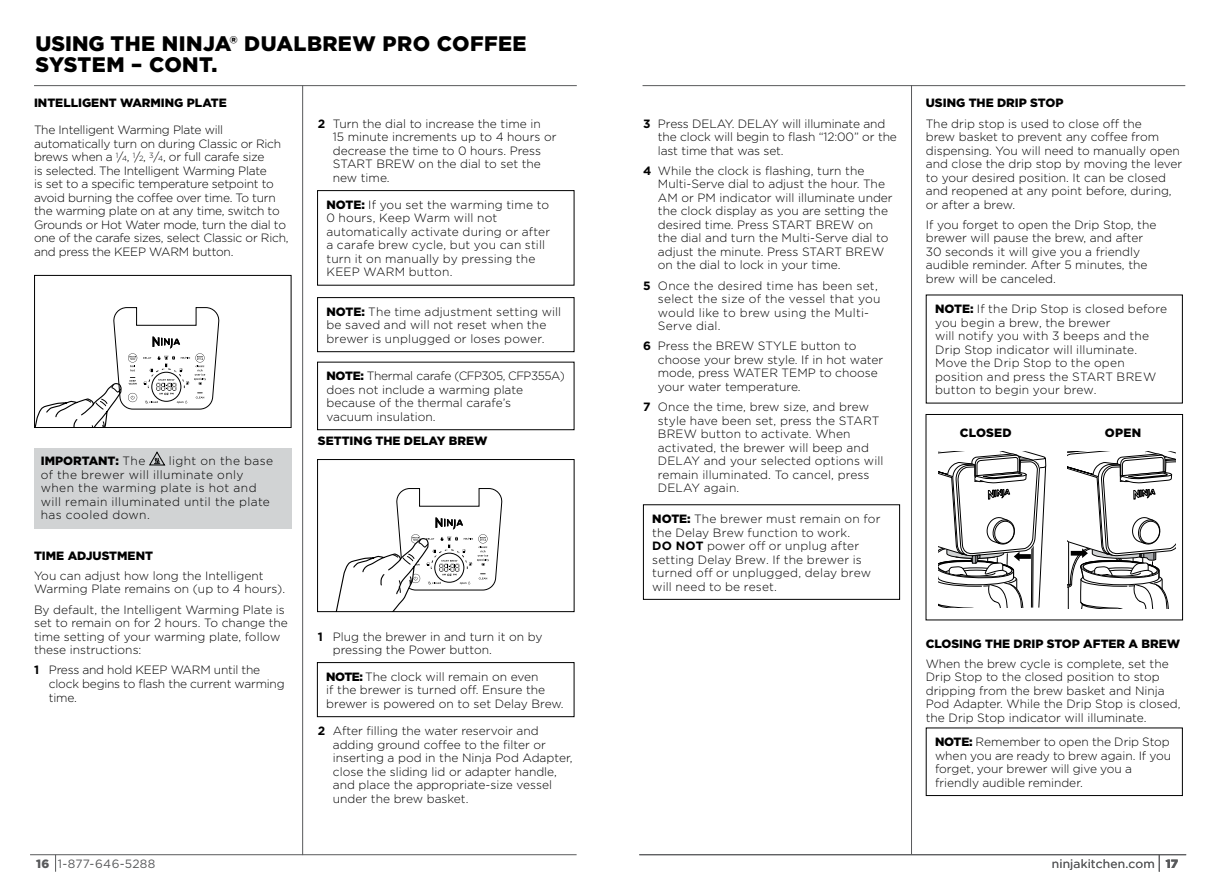
<style>
.page{position:relative;width:1217px;height:893px;background:#fff}
.page>*{position:absolute;margin:0;border:0;box-sizing:border-box;transform-origin:0 0}
.t1{font:900 21px/21px "Gotham";letter-spacing:.02em;color:#000}
.t2{font:300 12px/13.5px "Gotham";color:#000}
.t3{font:300 12px/13.5px "Gotham";letter-spacing:-.02em;color:#000}
.t4{font:900 12px "Gotham";color:#000}
.t5{font:300 12px/13.5px "Gotham";letter-spacing:.03em;color:#000}
.t6{font:300 12px/13.5px "Gotham";letter-spacing:.02em;color:#000}
.t7{font:12px "Gotham";letter-spacing:.015em;color:#58595b}
.t8{font:900 12px "Gotham";color:#58595b}
.s1{font-size:7.5px}
.s2{font-weight:300}
.s3{font-weight:700}
.s4{font-weight:900}
</style>
<div class="page">
<hr style="left:30px;top:854px;width:546px;height:1px;background:#58595b">
<svg style="left:55px;top:855px;width:1px;height:17px"></svg>
<div style="left:34px;top:448px;width:257px;height:81px;background:#d1d3d4"></div>
<hr style="left:639px;top:854px;width:546px;height:1px;background:#58595b">
<svg style="left:1158px;top:855px;width:1px;height:17px"></svg>
<svg style="left:149px;top:452px;width:16px;height:13px"></svg>
<div style="left:317px;top:190px;width:257px;height:96px;border:1px solid #000"></div>
<div style="left:317px;top:362px;width:257px;height:68px;border:1px solid #000"></div>
<div style="left:317px;top:297px;width:257px;height:55px;border:1px solid #000"></div>
<div style="left:643px;top:504px;width:256px;height:96px;border:1px solid #000"></div>
<div style="left:317px;top:662px;width:257px;height:55px;border:1px solid #000"></div>
<div style="left:925px;top:728px;width:257px;height:68px;border:1px solid #000"></div>
<div style="left:34px;top:275px;width:257px;height:153px;border:1px solid #000"></div>
<svg style="left:35px;top:307px;width:184px;height:120px"></svg>
<svg style="left:336px;top:488px;width:166px;height:122px"></svg>
<div style="left:317px;top:459px;width:257px;height:153px;border:1px solid #000"></div>
<svg style="left:938px;top:451px;width:108px;height:157px"></svg>
<svg style="left:1067px;top:451px;width:108px;height:157px"></svg>
<hr style="left:302px;top:85px;width:1px;height:770px;background:#58595b">
<hr style="left:910px;top:85px;width:1px;height:770px;background:#58595b">
<hr style="left:642px;top:85px;width:542px;height:1px;background:#58595b">
<hr style="left:34px;top:85px;width:542px;height:1px;background:#58595b">
<h1 class="t1" style="left:35px;top:32px;width:492px">USING THE NINJA® DUALBREW PRO COFFEE<br>SYSTEM – CONT.</h1>
<p class="t4" style="left:34px;top:95px;width:194px">INTELLIGENT WARMING PLATE</p>
<p class="t3" style="left:34px;top:123px;width:256px">The Intelligent Warming Plate will automatically turn on during Classic or Rich brews when a <sup>1</sup>/<span class="s1">4</span>, <sup>1</sup>/<span class="s1">2</span>, <sup>3</sup>/<span class="s1">4</span>, or full carafe size<br>is selected. The Intelligent Warming Plate<br>is set to a specific temperature setpoint to avoid burning the coffee over time. To turn the warming plate on at any time, switch to Grounds or Hot Water mode, turn the dial to one of the carafe sizes, select Classic or Rich, and press the KEEP WARM button.</p>
<p class="t4" style="left:41px;top:453px;width:106px">IMPORTANT: <span class="s2">The</span></p>
<p class="t5" style="left:41px;top:454px;width:234px;text-indent:128px">light on the base of the brewer will illuminate only when the warming plate is hot and will remain illuminated until the plate has cooled down.</p>
<p class="t4" style="left:34px;top:547px;width:120px">TIME ADJUSTMENT</p>
<p class="t2" style="left:34px;top:569px;width:253px">You can adjust how long the Intelligent<br>Warming Plate remains on (up to 4 hours).</p>
<p class="t2" style="left:34px;top:602px;width:255px">By default, the Intelligent Warming Plate is set to remain on for 2 hours. To change the time setting of your warming plate, follow these instructions:</p>
<p class="t3" style="left:49px;top:663px;width:237px;text-indent:-15px"><span class="s3">1</span> Press and hold KEEP WARM until the clock begins to flash the current warming time.</p>
<p class="t2" style="left:333px;top:116px;width:225px;text-indent:-15px"><span class="s3">2</span> Turn the dial to increase the time in<br>15 minute increments up to 4 hours or decrease the time to 0 hours. Press<br>START BREW on the dial to set the new time.</p>
<p class="t2" style="left:326px;top:198px;width:225px"><span class="s4">NOTE:</span> If you set the warming time to<br>0 hours, Keep Warm will not automatically activate during or after a carafe brew cycle, but you can still turn it on manually by pressing the<br>KEEP WARM button.</p>
<p class="t2" style="left:326px;top:305px;width:236px"><span class="s4">NOTE:</span> The time adjustment setting will be saved and will not reset when the brewer is unplugged or loses power.</p>
<p class="t2" style="left:326px;top:369px;width:240px"><span class="s4">NOTE:</span> Thermal carafe (CFP305, CFP355A) does not include a warming plate because of the thermal carafe’s<br>vacuum insulation.</p>
<p class="t4" style="left:318px;top:432px;width:171px">SETTING THE DELAY BREW</p>
<p class="t2" style="left:333px;top:629px;width:211px;text-indent:-15px"><span class="s3">1</span> Plug the brewer in and turn it on by pressing the Power button.</p>
<p class="t2" style="left:326px;top:670px;width:239px"><span class="s4">NOTE:</span> The clock will remain on even<br>if the brewer is turned off. Ensure the brewer is powered on to set Delay Brew.</p>
<p class="t2" style="left:333px;top:724px;width:241px;text-indent:-15px"><span class="s3">2</span> After filling the water reservoir and adding ground coffee to the filter or inserting a pod in the Ninja Pod Adapter, close the sliding lid or adapter handle, and place the appropriate-size vessel under the brew basket.</p>
<p class="t2" style="left:657px;top:116px;width:240px;text-indent:-15px"><span class="s3">3</span> Press DELAY. DELAY will illuminate and the clock will begin to flash “12:00” or the last time that was set.</p>
<p class="t2" style="left:657px;top:164px;width:236px;text-indent:-15px"><span class="s3">4</span> While the clock is flashing, turn the Multi-Serve dial to adjust the hour. The AM or PM indicator will illuminate under the clock display as you are setting the desired time. Press START BREW on the dial and turn the Multi-Serve dial to adjust the minute. Press START BREW on the dial to lock in your time.</p>
<p class="t6" style="left:657px;top:278px;width:224px;text-indent:-15px"><span class="s3">5</span> Once the desired time has been set, select the size of the vessel that you would like to brew using the Multi-<br>Serve dial.</p>
<p class="t2" style="left:657px;top:339px;width:227px;text-indent:-15px"><span class="s3">6</span> Press the BREW STYLE button to choose your brew style. If in hot water mode, press WATER TEMP to choose your water temperature.</p>
<p class="t2" style="left:657px;top:400px;width:227px;text-indent:-15px"><span class="s3">7</span> Once the time, brew size, and brew style have been set, press the START<br>BREW button to activate. When activated, the brewer will beep and<br>DELAY and your selected options will remain illuminated. To cancel, press<br>DELAY again.</p>
<p class="t2" style="left:652px;top:512px;width:230px"><span class="s4">NOTE:</span> The brewer must remain on for the Delay Brew function to work.<br><span class="s3">DO NOT</span> power off or unplug after setting Delay Brew. If the brewer is turned off or unplugged, delay brew will need to be reset.</p>
<p class="t4" style="left:925px;top:95px;width:139px">USING THE DRIP STOP</p>
<p class="t2" style="left:925px;top:116px;width:258px">The drip stop is used to close off the<br>brew basket to prevent any coffee from dispensing. You will need to manually open and close the drip stop by moving the lever to your desired position. It can be closed and reopened at any point before, during, or after a brew.</p>
<p class="t2" style="left:925px;top:218px;width:232px">If you forget to open the Drip Stop, the brewer will pause the brew, and after 30 seconds it will give you a friendly audible reminder. After 5 minutes, the brew will be canceled.</p>
<p class="t2" style="left:934px;top:302px;width:234px"><span class="s4">NOTE:</span> If the Drip Stop is closed before you begin a brew, the brewer<br>will notify you with 3 beeps and the<br>Drip Stop indicator will illuminate.<br>Move the Drip Stop to the open position and press the START BREW button to begin your brew.</p>
<p class="t4" style="left:959px;top:425px;width:53px">CLOSED</p>
<p class="t4" style="left:1104px;top:425px;width:38px">OPEN</p>
<p class="t4" style="left:925px;top:635px;width:256px">CLOSING THE DRIP STOP AFTER A BREW</p>
<p class="t2" style="left:925px;top:656px;width:256px">When the brew cycle is complete, set the Drip Stop to the closed position to stop dripping from the brew basket and Ninja Pod Adapter. While the Drip Stop is closed, the Drip Stop indicator will illuminate.</p>
<p class="t2" style="left:934px;top:735px;width:237px"><span class="s4">NOTE:</span> Remember to open the Drip Stop when you are ready to brew again. If you forget, your brewer will give you a friendly audible reminder.</p>
<p class="t8" style="left:36px;top:855px;width:15px">16</p>
<p class="t7" style="left:58px;top:856px;width:99px">1-877-646-5288</p>
<p class="t7" style="left:1051px;top:856px;width:128px">ninjakitchen.com <span class="s4">17</span></p>
</div>
